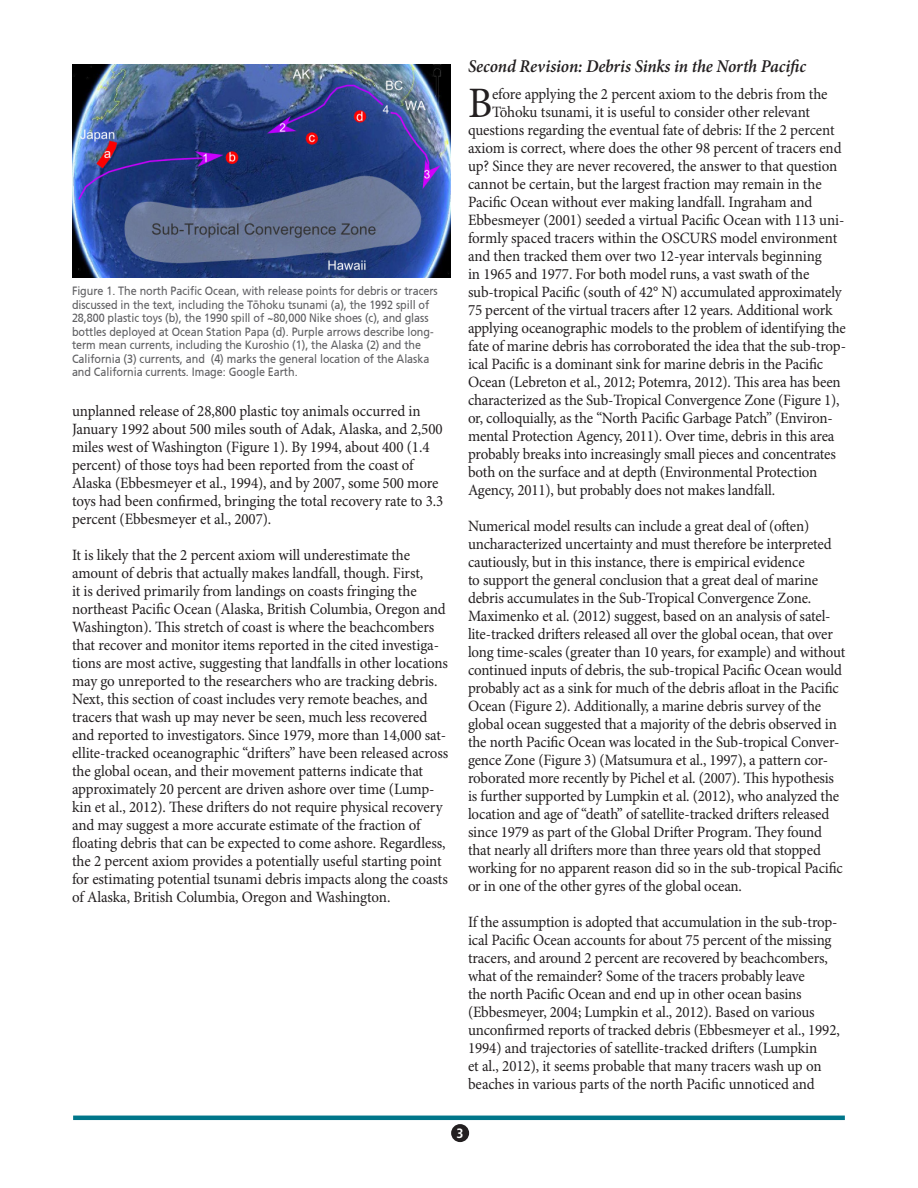
<style>
.page{position:relative;width:918px;height:1188px;background:#fff}
.page>*{position:absolute;margin:0;border:0;box-sizing:border-box;transform-origin:0 0}
.Body_Text{font:43.5px "Minion Pro";color:#231f20;scale:.95 1}
.sub_Minion{font:italic 600 18px "Minion Pro";letter-spacing:-.01em;color:#231f20;scale:.95 1}
.Body_Text-2{font:15.75px/18px "Minion Pro";letter-spacing:-.01em;color:#231f20;scale:.95 1}
.t1{font:700 condensed 13.5px "Frutiger";color:#fff}
.Capt2{font:12px/13.5px "Frutiger CE";letter-spacing:-.005em;color:#5f5f62;scale:.9 1}
</style>
<div class="page">
<hr style="left:73px;top:1116px;width:772px;height:4px;background:#00768a">
<div style="left:451px;top:1124px;width:18px;height:18px;background:#231f20;border-radius:50%"></div>
<img style="left:72px;top:65px;width:378px;height:212px">
<p class="Capt2" style="left:72px;top:284px;width:408px">Figure 1. The north Pacific Ocean, with release points for debris or tracers discussed in the text, including the Tōhoku tsunami (a), the 1992 spill of 28,800 plastic toys (b), the 1990 spill of ~80,000 Nike shoes (c), and glass bottles deployed at Ocean Station Papa (d). Purple arrows describe long&shy;term mean currents, including the Kuroshio (1), the Alaska (2) and the California (3) currents, and (4) marks the general location of the Alaska and California currents. Image: Google Earth.</p>
<p class="Body_Text-2" style="left:72px;top:403px;width:392px">unplanned release of 28,800 plastic toy animals occurred in January 1992 about 500 miles south of Adak, Alaska, and 2,500 miles west of Washington (Figure 1). By 1994, about 400 (1.4 percent) of those toys had been reported from the coast of Alaska (Ebbesmeyer et al., 1994), and by 2007, some 500 more toys had been confirmed, bringing the total recovery rate to 3.3 percent (Ebbesmeyer et al., 2007).</p>
<p class="Body_Text-2" style="left:72px;top:547px;width:397px">It is likely that the 2 percent axiom will underestimate the amount of debris that actually makes landfall, though. First,<br>it is derived primarily from landings on coasts fringing the northeast Pacific Ocean (Alaska, British Columbia, Oregon and Washington). This stretch of coast is where the beachcombers that recover and monitor items reported in the cited investiga&shy;tions are most active, suggesting that landfalls in other locations may go unreported to the researchers who are tracking debris.<br>Next, this section of coast includes very remote beaches, and tracers that wash up may never be seen, much less recovered and reported to investigators. Since 1979, more than 14,000 sat&shy;ellite-tracked oceanographic “drifters” have been released across the global ocean, and their movement patterns indicate that approximately 20 percent are driven ashore over time (Lump&shy;kin et al., 2012). These drifters do not require physical recovery and may suggest a more accurate estimate of the fraction of floating debris that can be expected to come ashore. Regardless, the 2 percent axiom provides a potentially useful starting point for estimating potential tsunami debris impacts along the coasts of Alaska, British Columbia, Oregon and Washington.</p>
<p class="sub_Minion" style="left:468px;top:54px;width:357px">Second Revision: Debris Sinks in the North Pacific</p>
<p class="Body_Text" style="left:468px;top:77px;width:27px">B</p>
<p class="Body_Text-2" style="left:492px;top:85px;width:355px">efore applying the 2 percent axiom to the debris from the</p>
<p class="Body_Text-2" style="left:492px;top:103px;width:336px">Tōhoku tsunami, it is useful to consider other relevant</p>
<p class="Body_Text-2" style="left:468px;top:121px;width:387px">questions regarding the eventual fate of debris: If the 2 percent</p>
<p class="Body_Text-2" style="left:468px;top:139px;width:395px">axiom is correct, where does the other 98 percent of tracers end</p>
<p class="Body_Text-2" style="left:468px;top:157px;width:390px">up? Since they are never recovered, the answer to that question</p>
<p class="Body_Text-2" style="left:468px;top:175px;width:374px">cannot be certain, but the largest fraction may remain in the</p>
<p class="Body_Text-2" style="left:468px;top:193px;width:364px">Pacific Ocean without ever making landfall. Ingraham and</p>
<p class="Body_Text-2" style="left:468px;top:211px;width:398px">Ebbesmeyer (2001) seeded a virtual Pacific Ocean with 113 uni-</p>
<p class="Body_Text-2" style="left:468px;top:229px;width:390px">formly spaced tracers within the OSCURS model environment</p>
<p class="Body_Text-2" style="left:468px;top:247px;width:374px">and then tracked them over two 12-year intervals beginning</p>
<p class="Body_Text-2" style="left:468px;top:265px;width:361px">in 1965 and 1977. For both model runs, a vast swath of the</p>
<p class="Body_Text-2" style="left:468px;top:283px;width:395px">sub-tropical Pacific (south of 42° N) accumulated approximately</p>
<p class="Body_Text-2" style="left:468px;top:301px;width:385px">75 percent of the virtual tracers after 12 years. Additional work</p>
<p class="Body_Text-2" style="left:468px;top:319px;width:399px">applying oceanographic models to the problem of identifying the</p>
<p class="Body_Text-2" style="left:468px;top:337px;width:399px">fate of marine debris has corroborated the idea that the sub-trop-</p>
<p class="Body_Text-2" style="left:468px;top:355px;width:376px">ical Pacific is a dominant sink for marine debris in the Pacific</p>
<p class="Body_Text-2" style="left:468px;top:373px;width:394px">Ocean (Lebreton et al., 2012; Potemra, 2012). This area has been</p>
<p class="Body_Text-2" style="left:468px;top:391px;width:393px">characterized as the Sub-Tropical Convergence Zone (Figure 1),</p>
<p class="Body_Text-2" style="left:468px;top:409px;width:386px">or, colloquially, as the “North Pacific Garbage Patch” (Environ-</p>
<p class="Body_Text-2" style="left:468px;top:427px;width:387px">mental Protection Agency, 2011). Over time, debris in this area</p>
<p class="Body_Text-2" style="left:468px;top:445px;width:389px">probably breaks into increasingly small pieces and concentrates</p>
<p class="Body_Text-2" style="left:468px;top:463px;width:369px">both on the surface and at depth (Environmental Protection</p>
<p class="Body_Text-2" style="left:468px;top:481px;width:325px">Agency, 2011), but probably does not makes landfall.</p>
<p class="Body_Text-2" style="left:468px;top:517px;width:399px">Numerical model results can include a great deal of (often) uncharacterized uncertainty and must therefore be interpreted cautiously, but in this instance, there is empirical evidence<br>to support the general conclusion that a great deal of marine debris accumulates in the Sub-Tropical Convergence Zone.<br>Maximenko et al. (2012) suggest, based on an analysis of satel&shy;lite-tracked drifters released all over the global ocean, that over long time-scales (greater than 10 years, for example) and without continued inputs of debris, the sub-tropical Pacific Ocean would probably act as a sink for much of the debris afloat in the Pacific Ocean (Figure 2). Additionally, a marine debris survey of the global ocean suggested that a majority of the debris observed in the north Pacific Ocean was located in the Sub-tropical Conver&shy;gence Zone (Figure 3) (Matsumura et al., 1997), a pattern cor&shy;roborated more recently by Pichel et al. (2007). This hypothesis is further supported by Lumpkin et al. (2012), who analyzed the location and age of “death” of satellite-tracked drifters released since 1979 as part of the Global Drifter Program. They found that nearly all drifters more than three years old that stopped working for no apparent reason did so in the sub-tropical Pacific or in one of the other gyres of the global ocean.</p>
<p class="Body_Text-2" style="left:468px;top:913px;width:393px">If the assumption is adopted that accumulation in the sub-trop&shy;ical Pacific Ocean accounts for about 75 percent of the missing tracers, and around 2 percent are recovered by beachcombers, what of the remainder? Some of the tracers probably leave<br>the north Pacific Ocean and end up in other ocean basins (Ebbesmeyer, 2004; Lumpkin et al., 2012). Based on various unconfirmed reports of tracked debris (Ebbesmeyer et al., 1992, 1994) and trajectories of satellite-tracked drifters (Lumpkin<br>et al., 2012), it seems probable that many tracers wash up on beaches in various parts of the north Pacific unnoticed and</p>
<p class="t1" style="left:457px;top:1125px;width:9px">3</p>
</div>
